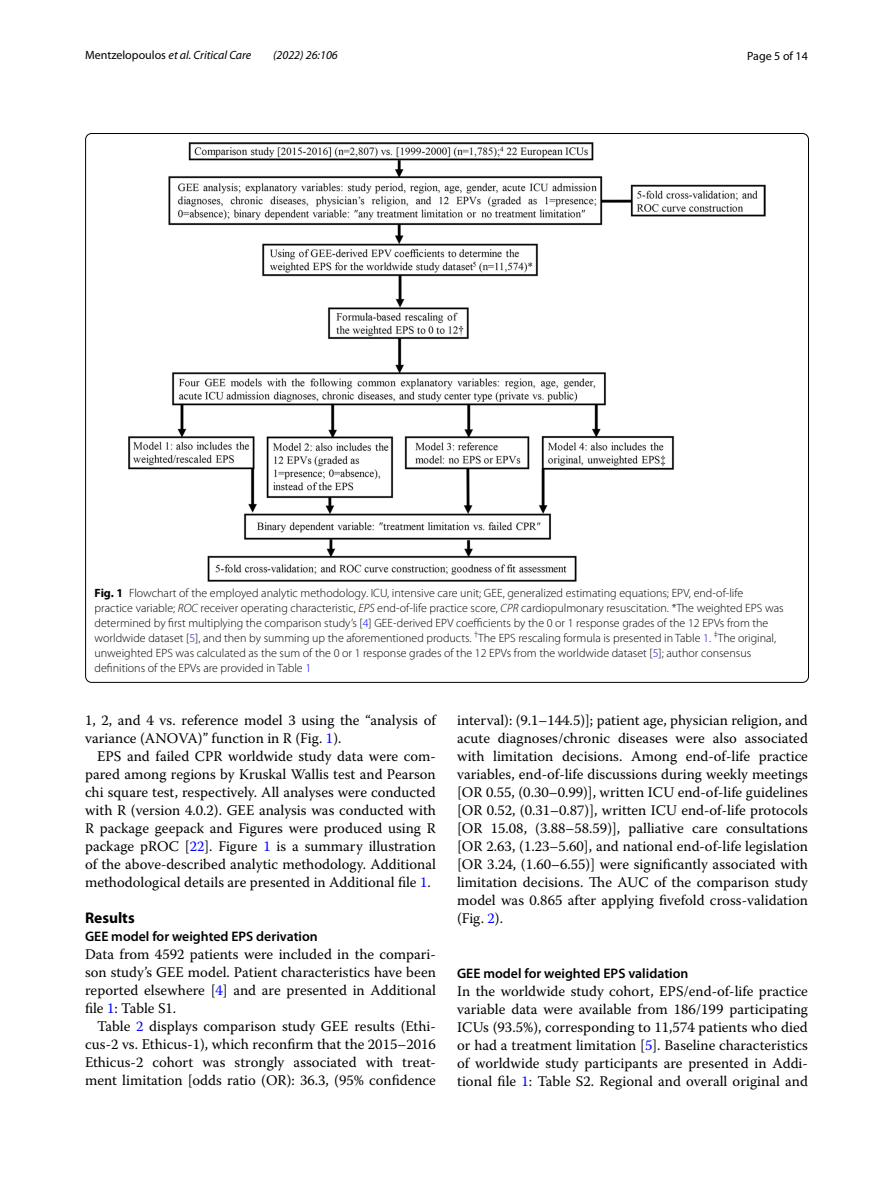
<style>
.page{position:relative;width:893px;height:1187px;background:#fff}
.page>*{position:absolute;margin:0;border:0;box-sizing:border-box;transform-origin:0 0}
.t1{font:700 15.45px "Myriad Pro";color:#000}
.t2{font:14.7px/18px "Warnock Pro";color:#000;text-align:justify}
.t3{font:600 13.8px "Myriad Pro";color:#000}
.t4{font:300 12px/15px "Myriad Pro";color:#000}
.t5{font:italic 12px "Myriad Pro";color:#000}
.t6{font:12px "Myriad Pro";color:#000}
.s1{font-style:normal}
.s2{font-weight:700}
.s3{font-style:italic}
.s4{color:#00f}
</style>
<div class="page">
<img style="left:128px;top:142px;width:638px;height:440px">
<p class="t5" style="left:85px;top:48px;width:168px"><span class="s1">Mentzelopoulos</span> et al. Critical Care</p>
<p class="t5" style="left:273px;top:48px;width:66px">(2022) 26:106</p>
<p class="t6" style="left:747px;top:48px;width:62px">Page 5 of 14</p>
<p class="t4" style="left:95px;top:585px;width:690px"><span class="s2">Fig. 1</span> Flowchart of the employed analytic methodology. ICU, intensive care unit; GEE, generalized estimating equations; EPV, end-of-life practice variable; <span class="s3">ROC</span> receiver operating characteristic, <span class="s3">EPS</span> end-of-life practice score, <span class="s3">CPR</span> cardiopulmonary resuscitation. *The weighted EPS was determined by first multiplying the comparison study’s [<span class="s4">4</span>] GEE-derived EPV coefficients by the 0 or 1 response grades of the 12 EPVs from the worldwide dataset [<span class="s4">5</span>], and then by summing up the aforementioned products. <sup>†</sup>The EPS rescaling formula is presented in Table <span class="s4">1</span>. <sup>‡</sup>The original, unweighted EPS was calculated as the sum of the 0 or 1 response grades of the 12 EPVs from the worldwide dataset [<span class="s4">5</span>]; author consensus definitions of the EPVs are provided in Table <span class="s4">1</span></p>
<p class="t2" style="left:85px;top:710px;width:352px">1, 2, and 4 vs. reference model 3 using the “analysis of variance (ANOVA)” function in R (Fig. <span class="s4">1</span>).</p>
<p class="t2" style="left:85px;top:746px;width:352px;text-indent:12px">EPS and failed CPR worldwide study data were com&shy;pared among regions by Kruskal Wallis test and Pearson chi square test, respectively. All analyses were conducted with R (version 4.0.2). GEE analysis was conducted with R package geepack and Figures were produced using R package pROC [<span class="s4">22</span>]. Figure <span class="s4">1</span> is a summary illustration of the above-described analytic methodology. Additional methodological details are presented in Additional file <span class="s4">1</span>.</p>
<p class="t1" style="left:85px;top:907px;width:51px">Results</p>
<p class="t3" style="left:85px;top:927px;width:234px">GEE model for weighted EPS derivation</p>
<p class="t2" style="left:85px;top:944px;width:352px">Data from 4592 patients were included in the compari&shy;son study’s GEE model. Patient characteristics have been reported elsewhere [<span class="s4">4</span>] and are presented in Additional file <span class="s4">1</span>: Table S1.</p>
<p class="t2" style="left:85px;top:1016px;width:352px;text-indent:12px">Table <span class="s4">2</span> displays comparison study GEE results (Ethi&shy;cus-2 vs. Ethicus-1), which reconfirm that the 2015–2016<br>Ethicus-2 cohort was strongly associated with treat&shy;ment limitation [odds ratio (OR): 36.3, (95% confidence</p>
<p class="t2" style="left:457px;top:710px;width:352px">interval): (9.1–144.5)]; patient age, physician religion, and acute diagnoses/chronic diseases were also associated with limitation decisions. Among end-of-life practice variables, end-of-life discussions during weekly meetings [OR 0.55, (0.30–0.99)], written ICU end-of-life guidelines [OR 0.52, (0.31–0.87)], written ICU end-of-life protocols [OR 15.08, (3.88–58.59)], palliative care consultations [OR 2.63, (1.23–5.60], and national end-of-life legislation [OR 3.24, (1.60–6.55)] were significantly associated with limitation decisions. The AUC of the comparison study model was 0.865 after applying fivefold cross-validation (Fig. <span class="s4">2</span>).</p>
<p class="t3" style="left:457px;top:964px;width:233px">GEE model for weighted EPS validation</p>
<p class="t2" style="left:457px;top:981px;width:352px">In the worldwide study cohort, EPS/end-of-life practice variable data were available from 186/199 participating ICUs (93.5%), corresponding to 11,574 patients who died or had a treatment limitation [<span class="s4">5</span>]. Baseline characteristics of worldwide study participants are presented in Addi&shy;tional file <span class="s4">1</span>: Table S2. Regional and overall original and</p>
</div>
